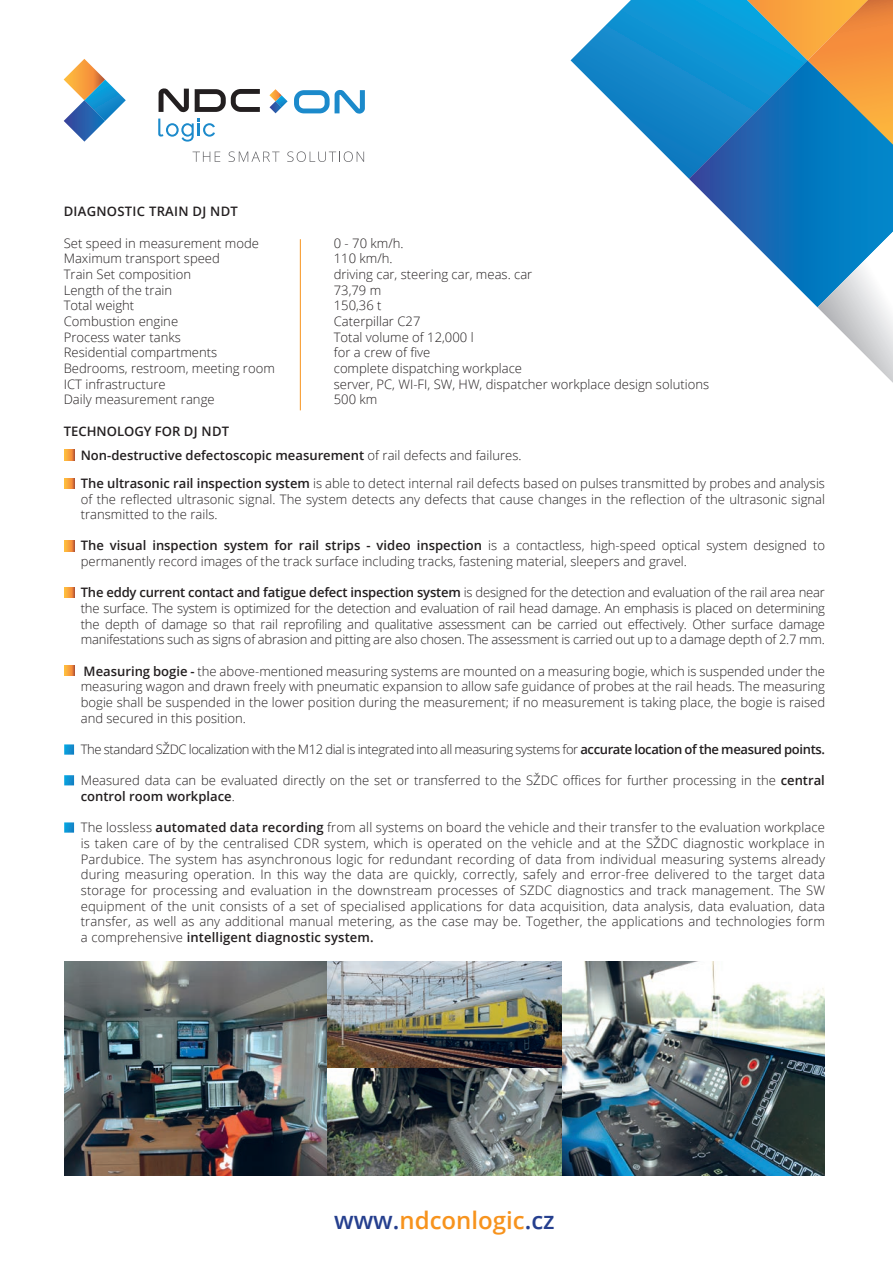
<style>
.page{position:relative;width:893px;height:1263px;background:#fff}
.page>*{position:absolute;margin:0;border:0;box-sizing:border-box;transform-origin:0 0}
.t1{font:600 24px "Open Sans";color:#f7931d}
.t2{font:300 13.05px/15.6px "Open Sans";color:#231f20;text-align:justify}
.t3{font:300 13.05px "Open Sans";letter-spacing:-.03em;color:#231f20}
.t4{font:600 13.05px/24.6px "Open Sans";color:#231f20}
.t5{font:600 13.05px "Open Sans";letter-spacing:.02em;color:#231f20}
.s1{font-weight:300}
.s2{font-weight:600}
.s3{color:#253f8e}
</style>
<div class="page">
<svg style="left:64px;top:59px;width:62px;height:83px"></svg>
<svg style="left:159px;top:88px;width:30px;height:24px"></svg>
<svg style="left:195px;top:89px;width:65px;height:23px"></svg>
<svg style="left:158px;top:119px;width:57px;height:23px"></svg>
<svg style="left:294px;top:90px;width:71px;height:24px"></svg>
<svg style="left:269px;top:89px;width:19px;height:24px"></svg>
<svg style="left:193px;top:152px;width:27px;height:10px"></svg>
<svg style="left:229px;top:151px;width:50px;height:11px"></svg>
<svg style="left:287px;top:151px;width:77px;height:11px"></svg>
<svg style="left:64px;top:478px;width:10px;height:11px"></svg>
<svg style="left:64px;top:450px;width:10px;height:10px"></svg>
<svg style="left:64px;top:541px;width:10px;height:10px"></svg>
<svg style="left:64px;top:588px;width:10px;height:10px"></svg>
<svg style="left:64px;top:666px;width:10px;height:10px"></svg>
<svg style="left:64px;top:744px;width:10px;height:11px"></svg>
<svg style="left:64px;top:775px;width:10px;height:10px"></svg>
<svg style="left:64px;top:822px;width:10px;height:11px"></svg>
<hr style="left:300px;top:239px;width:1px;height:171px;background:#f7931d">
<img style="left:64px;top:961px;width:263px;height:214px">
<img style="left:327px;top:961px;width:498px;height:214px">
<img style="left:327px;top:962px;width:239px;height:114px">
<svg style="left:689px;top:179px;width:204px;height:128px"></svg>
<svg style="left:817px;top:232px;width:76px;height:151px"></svg>
<svg style="left:571px;top:0;width:322px;height:179px"></svg>
<p class="t5" style="left:64px;top:203px;width:176px">DIAGNOSTIC TRAIN DJ NDT</p>
<p class="t2" style="left:64px;top:235px;width:197px">Set speed in measurement mode</p>
<p class="t2" style="left:334px;top:235px;width:71px">0 - 70 km/h.</p>
<p class="t2" style="left:64px;top:250px;width:158px">Maximum transport speed</p>
<p class="t2" style="left:334px;top:250px;width:60px">110 km/h.</p>
<p class="t2" style="left:64px;top:266px;width:129px">Train Set composition</p>
<p class="t2" style="left:334px;top:266px;width:200px">driving car, steering car, meas. car</p>
<p class="t2" style="left:64px;top:282px;width:110px">Length of the train</p>
<p class="t2" style="left:334px;top:282px;width:49px">73,79 m</p>
<p class="t2" style="left:64px;top:297px;width:72px">Total weight</p>
<p class="t2" style="left:334px;top:297px;width:49px">150,36 t</p>
<p class="t2" style="left:64px;top:313px;width:116px">Combustion engine</p>
<p class="t2" style="left:334px;top:313px;width:88px">Caterpillar C27</p>
<p class="t2" style="left:64px;top:329px;width:119px">Process water tanks</p>
<p class="t2" style="left:334px;top:329px;width:141px">Total volume of 12,000 l</p>
<p class="t2" style="left:64px;top:344px;width:155px">Residential compartments</p>
<p class="t2" style="left:334px;top:344px;width:98px">for a crew of five</p>
<p class="t2" style="left:64px;top:360px;width:213px">Bedrooms, restroom, meeting room</p>
<p class="t2" style="left:334px;top:360px;width:190px">complete dispatching workplace</p>
<p class="t2" style="left:64px;top:376px;width:103px">ICT infrastructure</p>
<p class="t2" style="left:334px;top:376px;width:377px">server, PC, WI-FI, SW, HW, dispatcher workplace design solutions</p>
<p class="t2" style="left:64px;top:391px;width:152px">Daily measurement range</p>
<p class="t2" style="left:334px;top:391px;width:45px">500 km</p>
<p class="t4" style="left:81px;top:418px;width:442px;text-indent:-17px">TECHNOLOGY FOR DJ NDT<br>Non-destructive defectoscopic measurement <span class="s1">of rail defects and failures.</span></p>
<p class="t2" style="left:81px;top:475px;width:746px"><span class="s2">The ultrasonic rail inspection system</span> is able to detect internal rail defects based on pulses transmitted by probes and analysis of the reflected ultrasonic signal. The system detects any defects that cause changes in the reflection of the ultrasonic signal transmitted to the rails.</p>
<p class="t2" style="left:81px;top:538px;width:746px"><span class="s2">The visual inspection system for rail strips - video inspection</span> is a contactless, high-speed optical system designed to permanently record images of the track surface including tracks, fastening material, sleepers and gravel.</p>
<p class="t2" style="left:81px;top:585px;width:746px"><span class="s2">The eddy current contact and fatigue defect inspection system</span> is designed for the detection and evaluation of the rail area near the surface. The system is optimized for the detection and evaluation of rail head damage. An emphasis is placed on determining the depth of damage so that rail reprofiling and qualitative assessment can be carried out effectively. Other surface damage manifestations such as signs of abrasion and pitting are also chosen. The assessment is carried out up to a damage depth of 2.7 mm.</p>
<p class="t2" style="left:81px;top:663px;width:746px"><span class="s2">Measuring bogie -</span> the above-mentioned measuring systems are mounted on a measuring bogie, which is suspended under the measuring wagon and drawn freely with pneumatic expansion to allow safe guidance of probes at the rail heads. The measuring bogie shall be suspended in the lower position during the measurement; if no measurement is taking place, the bogie is raised and secured in this position.</p>
<p class="t3" style="left:81px;top:740px;width:746px">The standard SŽDC localization with the M12 dial is integrated into all measuring systems for <span class="s2">accurate location of the measured points.</span></p>
<p class="t2" style="left:81px;top:772px;width:746px">Measured data can be evaluated directly on the set or transferred to the SŽDC offices for further processing in the <span class="s2">central control room workplace</span>.</p>
<p class="t2" style="left:81px;top:819px;width:746px">The lossless <span class="s2">automated data recording</span> from all systems on board the vehicle and their transfer to the evaluation workplace is taken care of by the centralised CDR system, which is operated on the vehicle and at the SŽDC diagnostic workplace in Pardubice. The system has asynchronous logic for redundant recording of data from individual measuring systems already during measuring operation. In this way the data are quickly, correctly, safely and error-free delivered to the target data storage for processing and evaluation in the downstream processes of SZDC diagnostics and track management. The SW equipment of the unit consists of a set of specialised applications for data acquisition, data analysis, data evaluation, data transfer, as well as any additional manual metering, as the case may be. Together, the applications and technologies form a comprehensive <span class="s2">intelligent diagnostic system.</span></p>
<h1 class="t1" style="left:334px;top:1204px;width:222px"><span class="s3">www.</span>ndconlogic<span class="s3">.cz</span></h1>
</div>
